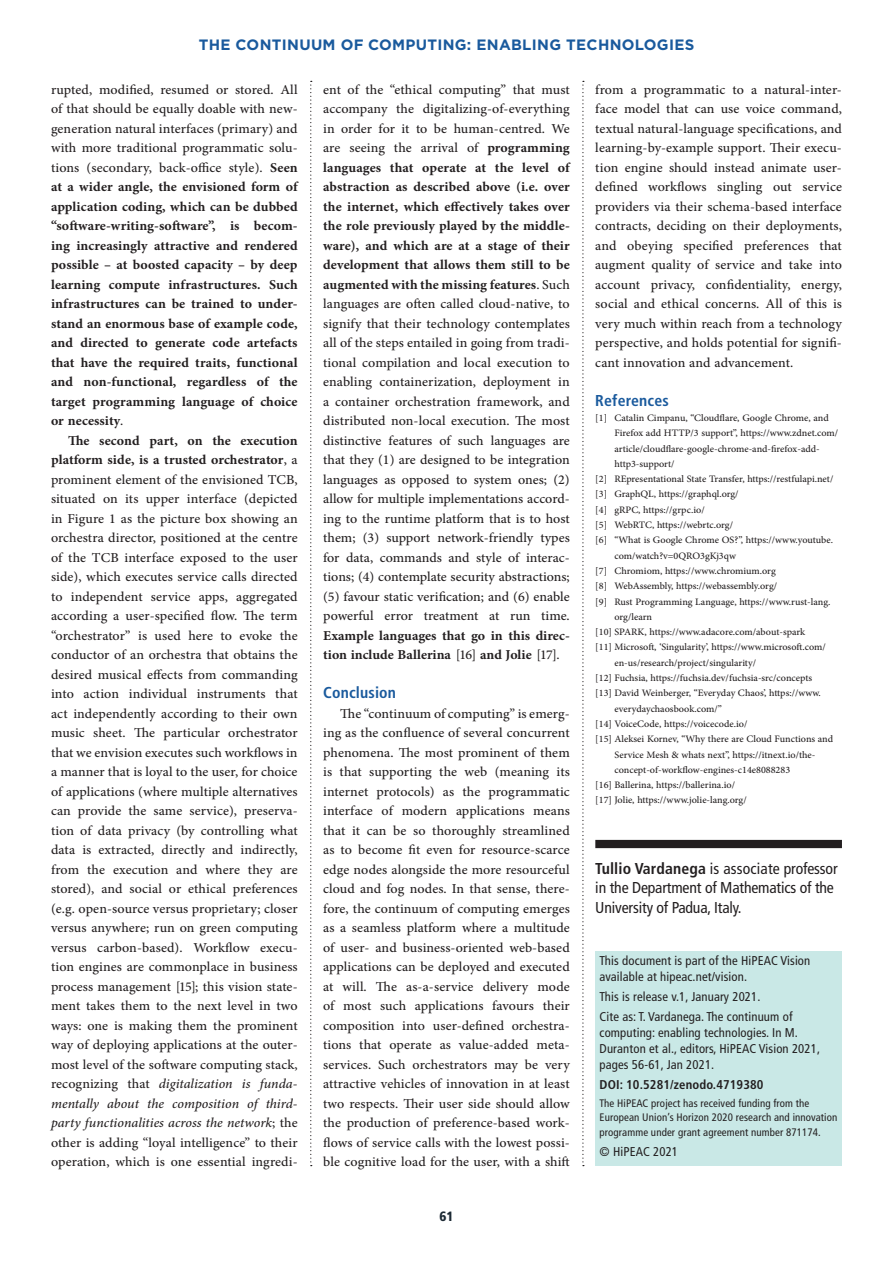
<style>
.page{position:relative;width:893px;height:1263px;background:#fff}
.page>*{position:absolute;margin:0;border:0;box-sizing:border-box;transform-origin:0 0}
.VISION21_body{font:19.05px/19.5px "Adobe Arabic";letter-spacing:.005em;color:#231f20;text-align:justify}
.VISION21_body-2{font:700 19.05px/19.5px "Adobe Arabic";letter-spacing:.005em;color:#231f20;text-align:justify}
.VISION21_auteuruitle{font:condensed 15.75px/19.5px "Frutiger";letter-spacing:-.01em;color:#231f20}
.VISION21_tussentitel{font:700 condensed 15.75px "Frutiger";letter-spacing:.01em;color:#1a5a9d}
.VISION21_header_titl{font:700 15px "Gotham";letter-spacing:.02em;color:#1a5a9d}
.VISION21_voetnotenli{font:13.8px/15.3px "Adobe Arabic";color:#231f20}
.t1{font:900 condensed 13.5px "Frutiger";color:#1c2933}
.VISION21_COPRIGHTLIJ{font:condensed 12.75px/15.8px "Frutiger";letter-spacing:.01em;color:#231f20}
.VISION21_COPRIGHTLIJ-2{font:700 condensed 12.75px "Frutiger";letter-spacing:.01em;color:#231f20}
.VISION21_COPRIGHTLIJ-3{font:condensed 10.8px/14.2px "Frutiger";letter-spacing:.01em;color:#231f20}
.s1{font-weight:400}
.s2{font-weight:700}
.s3{font-style:italic}
</style>
<div class="page">
<div style="left:595px;top:840px;width:247px;height:8px;background:#231f20"></div>
<div style="left:595px;top:952px;width:247px;height:214px;background:#c9e8e6"></div>
<svg style="left:310px;top:81px;width:2px;height:1085px"></svg>
<svg style="left:582px;top:81px;width:2px;height:1085px"></svg>
<p class="VISION21_header_titl" style="left:199px;top:36px;width:497px">THE CONTINUUM OF COMPUTING: ENABLING TECHNOLOGIES</p>
<p class="VISION21_body-2" style="left:51px;top:77px;width:248px"><span class="s1">rupted, modified, resumed or stored. All of that should be equally doable with new&shy;generation natural interfaces (primary) and with more traditional programmatic solu&shy;tions (secondary, back-office style).</span> Seen at a wider angle, the envisioned form of application coding, which can be dubbed “software-writing-software”, is becom&shy;ing increasingly attractive and rendered possible – at boosted capacity – by deep learning compute infrastructures. Such infrastructures can be trained to under&shy;stand an enormous base of example code, and directed to generate code artefacts that have the required traits, functional and non-functional, regardless of the target programming language of choice or necessity<span class="s1">.</span></p>
<p class="VISION21_body" style="left:51px;top:428px;width:248px;text-indent:17px"><span class="s2">The second part, on the execution platform side, is a trusted orchestrator</span>, a prominent element of the envisioned TCB, situated on its upper interface (depicted in Figure 1 as the picture box showing an orchestra director, positioned at the centre of the TCB interface exposed to the user side), which executes service calls directed to independent service apps, aggregated according a user‐specified flow. The term “orchestrator” is used here to evoke the conductor of an orchestra that obtains the desired musical effects from commanding into action individual instruments that act independently according to their own music sheet. The particular orchestrator that we envision executes such workflows in a manner that is loyal to the user, for choice of applications (where multiple alternatives can provide the same service), preserva&shy;tion of data privacy (by controlling what data is extracted, directly and indirectly, from the execution and where they are stored), and social or ethical preferences (e.g. open-source versus proprietary; closer versus anywhere; run on green computing versus carbon-based). Workflow execu&shy;tion engines are commonplace in business process management [15]; this vision state&shy;ment takes them to the next level in two ways: one is making them the prominent way of deploying applications at the outer&shy;most level of the software computing stack, recognizing that <span class="s3">digitalization is funda&shy;mentally about the composition of third&shy;party functionalities across the network</span>; the other is adding “loyal intelligence” to their operation, which is one essential ingredi-</p>
<p class="VISION21_body" style="left:323px;top:77px;width:248px">ent of the “ethical computing” that must accompany the digitalizing-of-everything in order for it to be human-centred. We are seeing the arrival of <span class="s2">programming languages that operate at the level of abstraction as described above (i.e. over the internet, which effectively takes over the role previously played by the middle&shy;ware), and which are at a stage of their development that allows them still to be augmented with the missing features</span>. Such languages are often called cloud-native, to signify that their technology contemplates all of the steps entailed in going from tradi&shy;tional compilation and local execution to enabling containerization, deployment in a container orchestration framework, and distributed non-local execution. The most distinctive features of such languages are that they (1) are designed to be integration languages as opposed to system ones; (2) allow for multiple implementations accord&shy;ing to the runtime platform that is to host them; (3) support network-friendly types for data, commands and style of interac&shy;tions; (4) contemplate security abstractions; (5) favour static verification; and (6) enable powerful error treatment at run time.<br><span class="s2">Example languages that go in this direc&shy;tion include Ballerina</span> [16] <span class="s2">and Jolie</span> [17].</p>
<p class="VISION21_tussentitel" style="left:323px;top:683px;width:74px">Conclusion</p>
<p class="VISION21_body" style="left:323px;top:701px;width:248px;text-indent:17px">The “continuum of computing” is emerg&shy;ing as the confluence of several concurrent phenomena. The most prominent of them is that supporting the web (meaning its internet protocols) as the programmatic interface of modern applications means that it can be so thoroughly streamlined as to become fit even for resource-scarce edge nodes alongside the more resourceful cloud and fog nodes. In that sense, there&shy;fore, the continuum of computing emerges as a seamless platform where a multitude of user- and business-oriented web-based applications can be deployed and executed at will. The as-a-service delivery mode of most such applications favours their composition into user-defined orchestra&shy;tions that operate as value-added meta&shy;services. Such orchestrators may be very attractive vehicles of innovation in at least two respects. Their user side should allow the production of preference-based work&shy;flows of service calls with the lowest possi&shy;ble cognitive load for the user, with a shift</p>
<p class="t1" style="left:439px;top:1208px;width:16px">61</p>
<p class="VISION21_body" style="left:595px;top:77px;width:248px">from a programmatic to a natural-inter&shy;face model that can use voice command, textual natural-language specifications, and learning-by-example support. Their execu&shy;tion engine should instead animate user&shy;defined workflows singling out service providers via their schema-based interface contracts, deciding on their deployments, and obeying specified preferences that augment quality of service and take into account privacy, confidentiality, energy, social and ethical concerns. All of this is very much within reach from a technology perspective, and holds potential for signifi&shy;cant innovation and advancement.</p>
<p class="VISION21_tussentitel" style="left:595px;top:391px;width:75px">References</p>
<p class="VISION21_voetnotenli" style="left:614px;top:408px;width:225px;text-indent:-19px">[1] Catalin Cimpanu, “Cloudflare, Google Chrome, and Firefox add HTTP/3 support”, https://www.zdnet.com/ article/cloudflare-google-chrome-and-firefox-add&shy;http3-support/</p>
<p class="VISION21_voetnotenli" style="left:595px;top:470px;width:240px">[2] REpresentational State Transfer, https://restfulapi.net/</p>
<p class="VISION21_voetnotenli" style="left:595px;top:485px;width:145px">[3] GraphQL, https://graphql.org/</p>
<p class="VISION21_voetnotenli" style="left:595px;top:500px;width:111px">[4] gRPC, https://grpc.io/</p>
<p class="VISION21_voetnotenli" style="left:595px;top:516px;width:139px">[5] WebRTC, https://webrtc.org/</p>
<p class="VISION21_voetnotenli" style="left:614px;top:531px;width:220px;text-indent:-19px">[6] “What is Google Chrome OS?”, https://www.youtube. com/watch?v=0QRO3gKj3qw</p>
<p class="VISION21_voetnotenli" style="left:595px;top:561px;width:182px">[7] Chromiom, https://www.chromium.org</p>
<p class="VISION21_voetnotenli" style="left:595px;top:577px;width:183px">[8] WebAssembly, https://webassembly.org/</p>
<p class="VISION21_voetnotenli" style="left:614px;top:592px;width:217px;text-indent:-19px">[9] Rust Programming Language, https://www.rust-lang. org/learn</p>
<p class="VISION21_voetnotenli" style="left:595px;top:623px;width:211px">[10] SPARK, https://www.adacore.com/about-spark</p>
<p class="VISION21_voetnotenli" style="left:614px;top:638px;width:213px;text-indent:-19px">[11] Microsoft, ‘Singularity’, https://www.microsoft.com/ en-us/research/project/singularity/</p>
<p class="VISION21_voetnotenli" style="left:595px;top:669px;width:218px">[12] Fuchsia, https://fuchsia.dev/fuchsia-src/concepts</p>
<p class="VISION21_voetnotenli" style="left:614px;top:684px;width:208px;text-indent:-19px">[13] David Weinberger, “Everyday Chaos’, https://www. everydaychaosbook.com/”</p>
<p class="VISION21_voetnotenli" style="left:595px;top:714px;width:154px">[14] VoiceCode, https://voicecode.io/</p>
<p class="VISION21_voetnotenli" style="left:614px;top:730px;width:220px;text-indent:-19px">[15] Aleksei Kornev, “Why there are Cloud Functions and<br>Service Mesh &amp; whats next”, https://itnext.io/the&shy;concept-of-workflow-engines-c14e8088283</p>
<p class="VISION21_voetnotenli" style="left:595px;top:776px;width:141px">[16] Ballerina, https://ballerina.io/</p>
<p class="VISION21_voetnotenli" style="left:595px;top:791px;width:153px">[17] Jolie, https://www.jolie-lang.org/</p>
<p class="VISION21_auteuruitle" style="left:595px;top:858px;width:244px"><span class="s2">Tullio Vardanega</span> is associate professor in the Department of Mathematics of the<br>University of Padua, Italy.</p>
<p class="VISION21_COPRIGHTLIJ" style="left:600px;top:953px;width:212px">This document is part of the HiPEAC Vision available at hipeac.net/vision.</p>
<p class="VISION21_COPRIGHTLIJ" style="left:600px;top:989px;width:162px">This is release v.1, January 2021.</p>
<p class="VISION21_COPRIGHTLIJ" style="left:600px;top:1009px;width:222px">Cite as: T. Vardanega. The continuum of computing: enabling technologies. In M.<br>Duranton et al., editors, HiPEAC Vision 2021, pages 56-61, Jan 2021.</p>
<p class="VISION21_COPRIGHTLIJ-2" style="left:600px;top:1076px;width:165px">DOI: 10.5281/zenodo.4719380</p>
<p class="VISION21_COPRIGHTLIJ-3" style="left:600px;top:1096px;width:239px">The HiPEAC project has received funding from the<br>European Union’s Horizon 2020 research and innovation programme under grant agreement number 871174.</p>
<p class="VISION21_COPRIGHTLIJ" style="left:600px;top:1143px;width:80px">© HiPEAC 2021</p>
</div>
